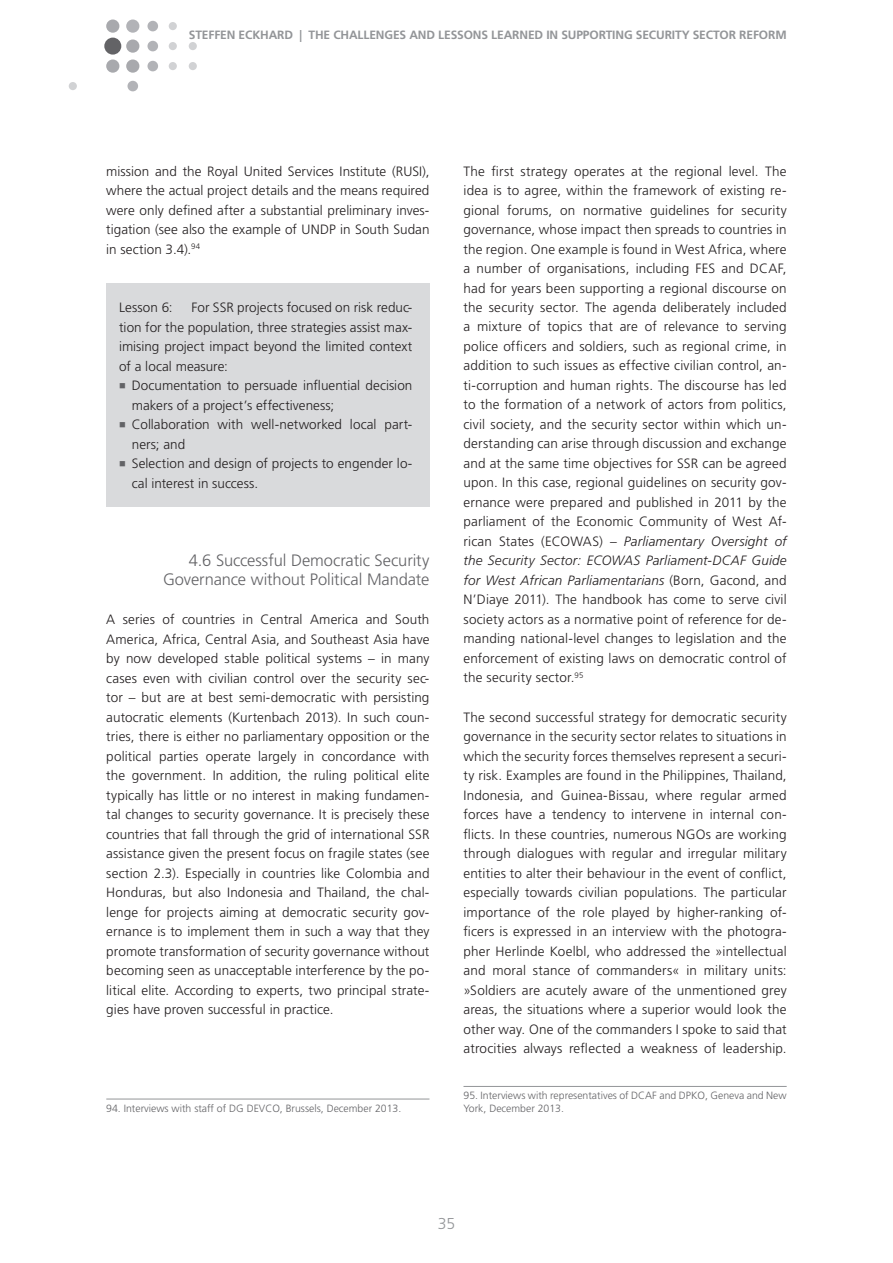
<style>
.page{position:relative;width:893px;height:1263px;background:#fff}
.page>*{position:absolute;margin:0;border:0;box-sizing:border-box;transform-origin:0 0}
.t1{font:300 16.5px/19.5px "Frutiger LT Pro";letter-spacing:-.005em;color:#636366;text-align:right}
.t2{font:300 15.75px "Frutiger LT Pro";color:#939598}
.t3{font:300 13.5px/19.5px "Frutiger LT Pro";letter-spacing:.005em;color:#231f20;text-align:justify}
.t4{font:700 12px "Frutiger LT Pro";letter-spacing:-.01em;color:#939598}
.t5{font:300 10.5px/12.6px "Frutiger LT Pro";color:#636366}
.s1{color:#636366}
.s2{font-style:italic}
</style>
<div class="page">
<div style="left:104px;top:38px;width:17px;height:17px;background:#636366;border-radius:50%"></div>
<div style="left:69px;top:82px;width:8px;height:8px;background:#d1d2d4;border-radius:50%"></div>
<div style="left:127px;top:81px;width:11px;height:10px;background:#b2b3b7;border-radius:50%"></div>
<div style="left:169px;top:22px;width:8px;height:8px;background:#d1d2d4;border-radius:50%"></div>
<div style="left:147px;top:21px;width:11px;height:10px;background:#b2b3b7;border-radius:50%"></div>
<div style="left:189px;top:42px;width:8px;height:8px;background:#d1d2d4;border-radius:50%"></div>
<div style="left:169px;top:42px;width:8px;height:8px;background:#d1d2d4;border-radius:50%"></div>
<div style="left:147px;top:41px;width:11px;height:10px;background:#b2b3b7;border-radius:50%"></div>
<div style="left:189px;top:62px;width:8px;height:8px;background:#d1d2d4;border-radius:50%"></div>
<div style="left:169px;top:62px;width:8px;height:8px;background:#d1d2d4;border-radius:50%"></div>
<div style="left:147px;top:61px;width:11px;height:10px;background:#b2b3b7;border-radius:50%"></div>
<div style="left:126px;top:20px;width:13px;height:13px;background:#b2b3b7;border-radius:50%"></div>
<div style="left:106px;top:20px;width:13px;height:13px;background:#a8a9ad;border-radius:50%"></div>
<div style="left:126px;top:39px;width:13px;height:14px;background:#a8a9ad;border-radius:50%"></div>
<div style="left:126px;top:59px;width:13px;height:14px;background:#a8a9ad;border-radius:50%"></div>
<div style="left:106px;top:59px;width:13px;height:14px;background:#a8a9ad;border-radius:50%"></div>
<div style="left:106px;top:284px;width:323px;height:223px;background:#d9dadc"></div>
<hr style="left:106px;top:1099px;width:323px;height:1px;background:#939598">
<hr style="left:463px;top:1086px;width:324px;height:1px;background:#939598">
<p class="t4" style="left:189px;top:28px;width:599px">STEFFEN ECKHARD | THE CHALLENGES AND LESSONS LEARNED IN SUPPORTING SECURITY SECTOR REFORM</p>
<p class="t3" style="left:106px;top:161px;width:325px">mission and the Royal United Services Institute (RUSI), where the actual project details and the means required were only defined after a substantial preliminary inves&shy;tigation (see also the example of UNDP in South Sudan in section 3.4).<sup>94</sup></p>
<p class="t3" style="left:119px;top:298px;width:295px;text-indent:72px">For SSR projects focused on risk reduc&shy;tion for the population, three strategies assist max&shy;imising project impact beyond the limited context of a local measure:</p>
<p class="t3" style="left:132px;top:376px;width:282px;text-indent:-13px"><span class="s1">■</span> Documentation to persuade influential decision makers of a project’s effectiveness;</p>
<p class="t3" style="left:132px;top:415px;width:282px;text-indent:-13px"><span class="s1">■</span> Collaboration with well-networked local part&shy;ners; and</p>
<p class="t3" style="left:132px;top:454px;width:282px;text-indent:-13px"><span class="s1">■</span> Selection and design of projects to engender lo&shy;cal interest in success.</p>
<p class="t3" style="left:119px;top:298px;width:55px">Lesson 6:</p>
<p class="t1" style="left:163px;top:550px;width:268px">4.6 Successful Democratic Security<br>Governance without Political Mandate</p>
<p class="t3" style="left:106px;top:610px;width:325px">A series of countries in Central America and South America, Africa, Central Asia, and Southeast Asia have by now developed stable political systems – in many cases even with civilian control over the security sec&shy;tor – but are at best semi-democratic with persisting autocratic elements (Kurtenbach 2013). In such coun&shy;tries, there is either no parliamentary opposition or the political parties operate largely in concordance with the government. In addition, the ruling political elite typically has little or no interest in making fundamen&shy;tal changes to security governance. It is precisely these countries that fall through the grid of international SSR assistance given the present focus on fragile states (see section 2.3). Especially in countries like Colombia and Honduras, but also Indonesia and Thailand, the chal&shy;lenge for projects aiming at democratic security gov&shy;ernance is to implement them in such a way that they promote transformation of security governance without becoming seen as unacceptable interference by the po&shy;litical elite. According to experts, two principal strate&shy;gies have proven successful in practice.</p>
<p class="t5" style="left:106px;top:1102px;width:297px">94. Interviews with staff of DG DEVCO, Brussels, December 2013.</p>
<p class="t3" style="left:463px;top:161px;width:325px">The first strategy operates at the regional level. The idea is to agree, within the framework of existing re&shy;gional forums, on normative guidelines for security governance, whose impact then spreads to countries in the region. One example is found in West Africa, where a number of organisations, including FES and DCAF, had for years been supporting a regional discourse on the security sector. The agenda deliberately included a mixture of topics that are of relevance to serving police officers and soldiers, such as regional crime, in addition to such issues as effective civilian control, an&shy;ti-corruption and human rights. The discourse has led to the formation of a network of actors from politics, civil society, and the security sector within which un&shy;derstanding can arise through discussion and exchange and at the same time objectives for SSR can be agreed upon. In this case, regional guidelines on security gov&shy;ernance were prepared and published in 2011 by the parliament of the Economic Community of West Af&shy;rican States (ECOWAS) – <span class="s2">Parliamentary Oversight of the Security Sector: ECOWAS Parliament-DCAF Guide for West African Parliamentarians</span> (Born, Gacond, and N’Diaye 2011). The handbook has come to serve civil society actors as a normative point of reference for de&shy;manding national-level changes to legislation and the enforcement of existing laws on democratic control of the security sector.<sup>95</sup></p>
<p class="t3" style="left:463px;top:707px;width:325px">The second successful strategy for democratic security governance in the security sector relates to situations in which the security forces themselves represent a securi&shy;ty risk. Examples are found in the Philippines, Thailand, Indonesia, and Guinea-Bissau, where regular armed forces have a tendency to intervene in internal con&shy;flicts. In these countries, numerous NGOs are working through dialogues with regular and irregular military entities to alter their behaviour in the event of conflict, especially towards civilian populations. The particular importance of the role played by higher-ranking of&shy;ficers is expressed in an interview with the photogra&shy;pher Herlinde Koelbl, who addressed the »intellectual and moral stance of commanders« in military units: »Soldiers are acutely aware of the unmentioned grey areas, the situations where a superior would look the other way. One of the commanders I spoke to said that atrocities always reflected a weakness of leadership.</p>
<p class="t5" style="left:463px;top:1089px;width:325px">95. Interviews with representatives of DCAF and DPKO, Geneva and New<br>York, December 2013.</p>
<p class="t2" style="left:438px;top:1214px;width:19px">35</p>
</div>
